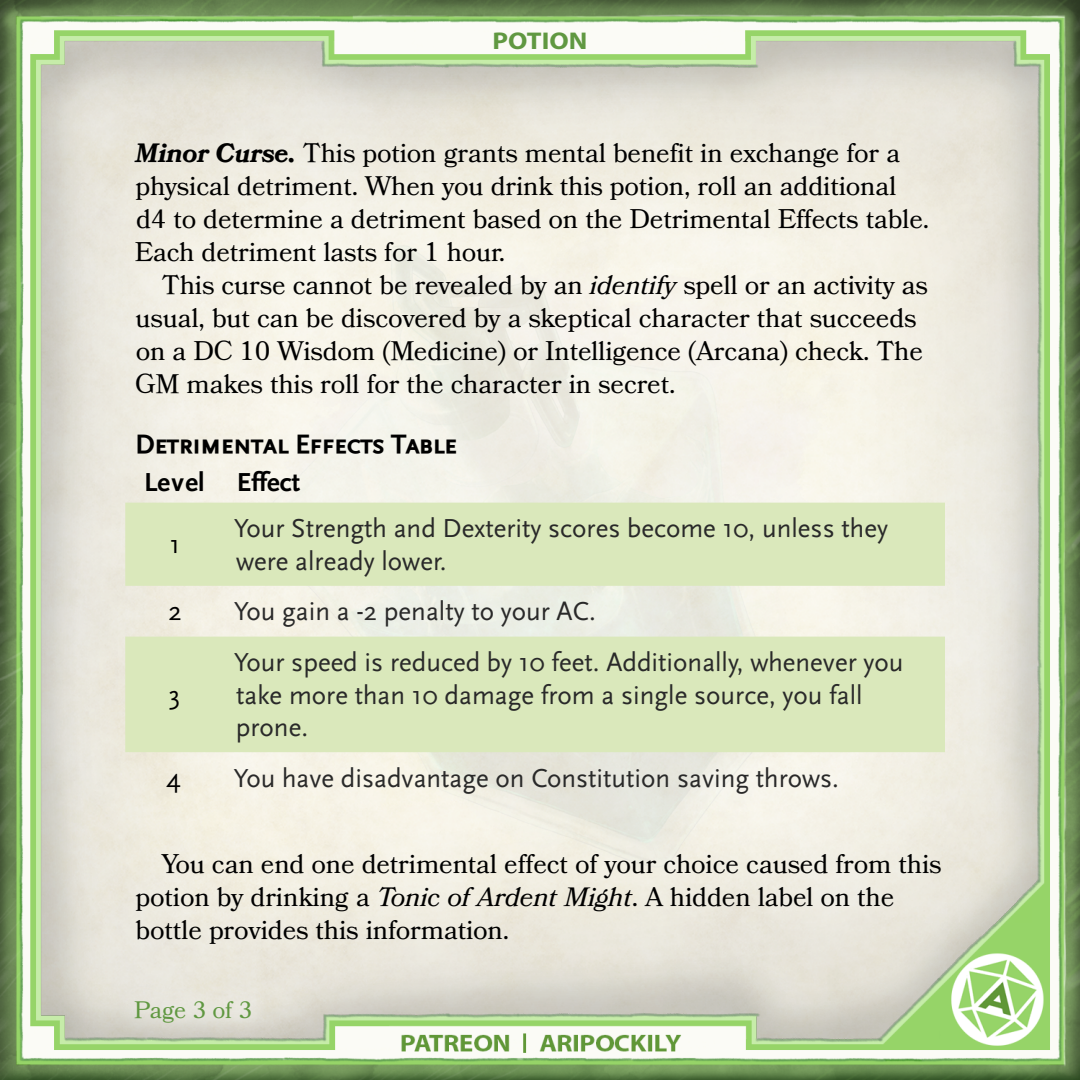
<style>
.page{position:relative;width:1080px;height:1080px;background:#fff}
.page>*{position:absolute;margin:0;border:0;box-sizing:border-box;transform-origin:0 0}
.t1{font:27px/33px "Bookinsanity Remake";letter-spacing:-.01em;color:#000}
.t2{font:27px/32.4px "Scaly Sans Remake";color:#292929}
.t3{font:700 27px "Scaly Sans Caps";letter-spacing:-.01em;color:#000}
.t4{font:700 27px "Scaly Sans Remake";color:#000}
.t5{font:27px "Scaly Sans Remake";color:#000}
.t6{font:700 24.3px "Myriad Pro";color:#609841;scale:1.11 1}
.t7{font:24px "Bookinsanity Remake";letter-spacing:-.02em;color:#609841}
.s1{font-family:"Bookinsanity Remake Bld Itlc"}
.s2{font-style:italic}
</style>
<div class="page">
<img style="left:0;top:0;width:1080px;height:1080px">
<img style="left:205px;top:187px;width:670px;height:722px">
<div style="left:110px;top:976px;width:165px;height:71px;background:#fff;opacity:.3"></div>
<svg style="left:125px;top:503px;width:820px;height:249px;background:#dee9c3"></svg>
<p class="t6" style="left:493px;top:25px;width:87px">POTION</p>
<p class="t1" style="left:135px;top:136px;width:796px"><span class="s1">Minor Curse.</span> This potion grants mental benefit in exchange for a physical detriment. When you drink this potion, roll an additional d4 to determine a detriment based on the Detrimental Effects table.<br>Each detriment lasts for 1 hour.</p>
<p class="t1" style="left:135px;top:268px;width:794px;text-indent:27px">This curse cannot be revealed by an <span class="s2">identify</span> spell or an activity as usual, but can be discovered by a skeptical character that succeeds on a DC 10 Wisdom (Medicine) or Intelligence (Arcana) check. The GM makes this roll for the character in secret.</p>
<p class="t3" style="left:135px;top:429px;width:323px">Detrimental Effects Table</p>
<p class="t4" style="left:144px;top:467px;width:157px">Level Effect</p>
<p class="t5" style="left:170px;top:530px;width:12px">1</p>
<p class="t2" style="left:234px;top:513px;width:655px">Your Strength and Dexterity scores become 10, unless they were already lower.</p>
<p class="t5" style="left:168px;top:597px;width:15px">2</p>
<p class="t2" style="left:234px;top:596px;width:363px">You gain a -2 penalty to your AC.</p>
<p class="t5" style="left:169px;top:680px;width:13px">3</p>
<p class="t2" style="left:234px;top:647px;width:671px">Your speed is reduced by 10 feet. Additionally, whenever you take more than 10 damage from a single source, you fall prone.</p>
<p class="t5" style="left:167px;top:763px;width:16px">4</p>
<p class="t2" style="left:234px;top:762px;width:607px">You have disadvantage on Constitution saving throws.</p>
<p class="t1" style="left:136px;top:847px;width:808px;text-indent:26px">You can end one detrimental effect of your choice caused from this potion by drinking a <span class="s2">Tonic of Ardent Might</span>. A hidden label on the bottle provides this information.</p>
<p class="t7" style="left:134px;top:997px;width:120px">Page 3 of 3</p>
</div>
